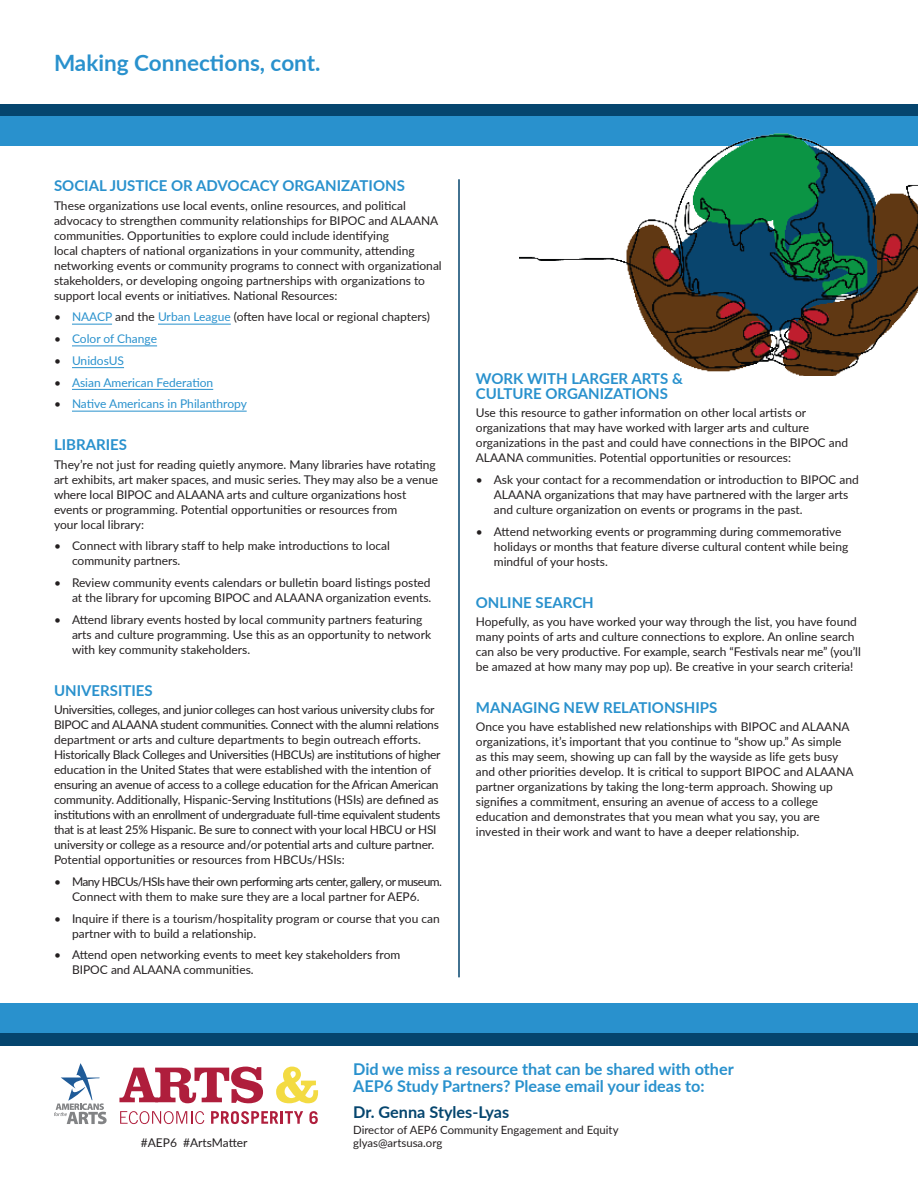
<style>
.page{position:relative;width:918px;height:1188px;background:#fff}
.page>*{position:absolute;margin:0;border:0;box-sizing:border-box;transform-origin:0 0}
.t1{font:700 22.5px "Lato";color:#2991cd}
.Subtitle{font:700 16.2px/16.2px "Lato";color:#2991cd}
.Subtitle-2{font:700 16.2px "Lato";color:#05456e}
.Subtitle-3{font:700 15px/15px "Lato";color:#2991cd}
.Body{font:12px/15px "Lato";color:#231f20}
.Body-2{font:12px/15px "Lato";letter-spacing:-.02em;color:#231f20}
.Body-3{font:12px/15px "Lato";letter-spacing:-.045em;color:#231f20;text-align:center}
.Body-4{font:12px "Lato";color:#2991cd}
.Subtitle-4{font:11.4px "Lato";color:#231f20}
.s1{color:#2991cd}
.s2{color:#231f20}
</style>
<div class="page">
<div style="left:0;top:1033px;width:918px;height:13px;background:#05456e"></div>
<div style="left:0;top:104px;width:918px;height:13px;background:#05456e"></div>
<div style="left:0;top:1003px;width:918px;height:30px;background:#2991cd"></div>
<div style="left:0;top:117px;width:918px;height:29px;background:#2991cd"></div>
<img style="left:519px;top:133px;width:399px;height:243px">
<svg style="left:120px;top:1111px;width:84px;height:13px"></svg>
<svg style="left:211px;top:1111px;width:92px;height:13px"></svg>
<svg style="left:309px;top:1111px;width:9px;height:13px"></svg>
<svg style="left:119px;top:1067px;width:144px;height:36px"></svg>
<svg style="left:276px;top:1067px;width:42px;height:36px"></svg>
<hr style="left:72px;top:324px;width:40px;height:1px;background:#2991cd">
<hr style="left:158px;top:324px;width:73px;height:1px;background:#2991cd">
<hr style="left:72px;top:346px;width:85px;height:1px;background:#2991cd">
<hr style="left:72px;top:367px;width:52px;height:1px;background:#2991cd">
<hr style="left:72px;top:389px;width:141px;height:1px;background:#2991cd">
<hr style="left:72px;top:411px;width:175px;height:1px;background:#2991cd">
<hr style="left:458px;top:179px;width:2px;height:798px;background:#05456e">
<svg style="left:54px;top:1063px;width:53px;height:61px"></svg>
<p class="t1" style="left:54px;top:46px;width:268px">Making Connections, cont.</p>
<p class="Subtitle-3" style="left:54px;top:178px;width:352px">SOCIAL JUSTICE OR ADVOCACY ORGANIZATIONS</p>
<p class="Body" style="left:54px;top:197px;width:389px">These organizations use local events, online resources, and political advocacy to strengthen community relationships for BIPOC and ALAANA communities. Opportunities to explore could include identifying<br>local chapters of national organizations in your community, attending networking events or community programs to connect with organizational stakeholders, or developing ongoing partnerships with organizations to support local events or initiatives. National Resources:</p>
<p class="Body" style="left:54px;top:309px;width:377px">• <span class="s1">NAACP</span> and the <span class="s1">Urban League</span> (often have local or regional chapters)</p>
<p class="Body-4" style="left:54px;top:330px;width:105px"><span class="s2">•</span> Color of Change</p>
<p class="Body-4" style="left:54px;top:352px;width:72px"><span class="s2">•</span> UnidosUS</p>
<p class="Body-4" style="left:54px;top:374px;width:161px"><span class="s2">•</span> Asian American Federation</p>
<p class="Body-4" style="left:54px;top:395px;width:194px"><span class="s2">•</span> Native Americans in Philanthropy</p>
<p class="Subtitle-3" style="left:54px;top:437px;width:75px">LIBRARIES</p>
<p class="Body" style="left:54px;top:456px;width:386px">They’re not just for reading quietly anymore. Many libraries have rotating art exhibits, art maker spaces, and music series. They may also be a venue where local BIPOC and ALAANA arts and culture organizations host events or programming. Potential opportunities or resources from<br>your local library:</p>
<p class="Body" style="left:72px;top:538px;width:319px;text-indent:-18px">• Connect with library staff to help make introductions to local community partners.</p>
<p class="Body" style="left:54px;top:575px;width:379px;text-align:right">• Review community events calendars or bulletin board listings posted at the library for upcoming BIPOC and ALAANA organization events.</p>
<p class="Body" style="left:72px;top:611px;width:361px;text-indent:-18px">• Attend library events hosted by local community partners featuring arts and culture programming. Use this as an opportunity to network with key community stakeholders.</p>
<p class="Subtitle-3" style="left:54px;top:682px;width:100px">UNIVERSITIES</p>
<p class="Body-2" style="left:54px;top:702px;width:388px">Universities, colleges, and junior colleges can host various university clubs for BIPOC and ALAANA student communities. Connect with the alumni relations department or arts and culture departments to begin outreach efforts.<br>Historically Black Colleges and Universities (HBCUs) are institutions of higher education in the United States that were established with the intention of ensuring an avenue of access to a college education for the African American community. Additionally, Hispanic-Serving Institutions (HSIs) are defined as institutions with an enrollment of undergraduate full-time equivalent students that is at least 25% Hispanic. Be sure to connect with your local HBCU or HSI university or college as a resource and/or potential arts and culture partner.<br>Potential opportunities or resources from HBCUs/HSIs:</p>
<p class="Body-3" style="left:54px;top:873px;width:390px">• Many HBCUs/HSIs have their own performing arts center, gallery, or museum.<br>Connect with them to make sure they are a local partner for AEP6.</p>
<p class="Body" style="left:72px;top:910px;width:369px;text-indent:-18px">• Inquire if there is a tourism/hospitality program or course that you can partner with to build a relationship.</p>
<p class="Body" style="left:72px;top:947px;width:330px;text-indent:-18px">• Attend open networking events to meet key stakeholders from<br>BIPOC and ALAANA communities.</p>
<p class="Subtitle-3" style="left:476px;top:370px;width:209px">WORK WITH LARGER ARTS &amp;<br>CULTURE ORGANIZATIONS</p>
<p class="Body" style="left:476px;top:405px;width:374px">Use this resource to gather information on other local artists or organizations that may have worked with larger arts and culture organizations in the past and could have connections in the BIPOC and ALAANA communities. Potential opportunities or resources:</p>
<p class="Body" style="left:494px;top:471px;width:366px;text-indent:-18px">• Ask your contact for a recommendation or introduction to BIPOC and<br>ALAANA organizations that may have partnered with the larger arts and culture organization on events or programs in the past.</p>
<p class="Body" style="left:494px;top:523px;width:356px;text-indent:-18px">• Attend networking events or programming during commemorative holidays or months that feature diverse cultural content while being mindful of your hosts.</p>
<p class="Subtitle-3" style="left:476px;top:594px;width:119px">ONLINE SEARCH</p>
<p class="Body" style="left:476px;top:613px;width:387px">Hopefully, as you have worked your way through the list, you have found many points of arts and culture connections to explore. An online search can also be very productive. For example, search “Festivals near me” (you’ll be amazed at how many may pop up). Be creative in your search criteria!</p>
<p class="Subtitle-3" style="left:476px;top:699px;width:243px">MANAGING NEW RELATIONSHIPS</p>
<p class="Body" style="left:476px;top:719px;width:379px">Once you have established new relationships with BIPOC and ALAANA organizations, it’s important that you continue to “show up.” As simple as this may seem, showing up can fall by the wayside as life gets busy and other priorities develop. It is critical to support BIPOC and ALAANA partner organizations by taking the long-term approach. Showing up signifies a commitment, ensuring an avenue of access to a college education and demonstrates that you mean what you say, you are invested in their work and want to have a deeper relationship.</p>
<p class="Subtitle" style="left:353px;top:1061px;width:382px">Did we miss a resource that can be shared with other<br>AEP6 Study Partners? Please email your ideas to:</p>
<p class="Subtitle-2" style="left:353px;top:1100px;width:158px">Dr. Genna Styles-Lyas</p>
<p class="Subtitle-4" style="left:353px;top:1122px;width:267px">Director of AEP6 Community Engagement and Equity</p>
<p class="Body" style="left:141px;top:1135px;width:108px">#AEP6 #ArtsMatter</p>
<p class="Subtitle-4" style="left:353px;top:1135px;width:91px">glyas@artsusa.org</p>
</div>
